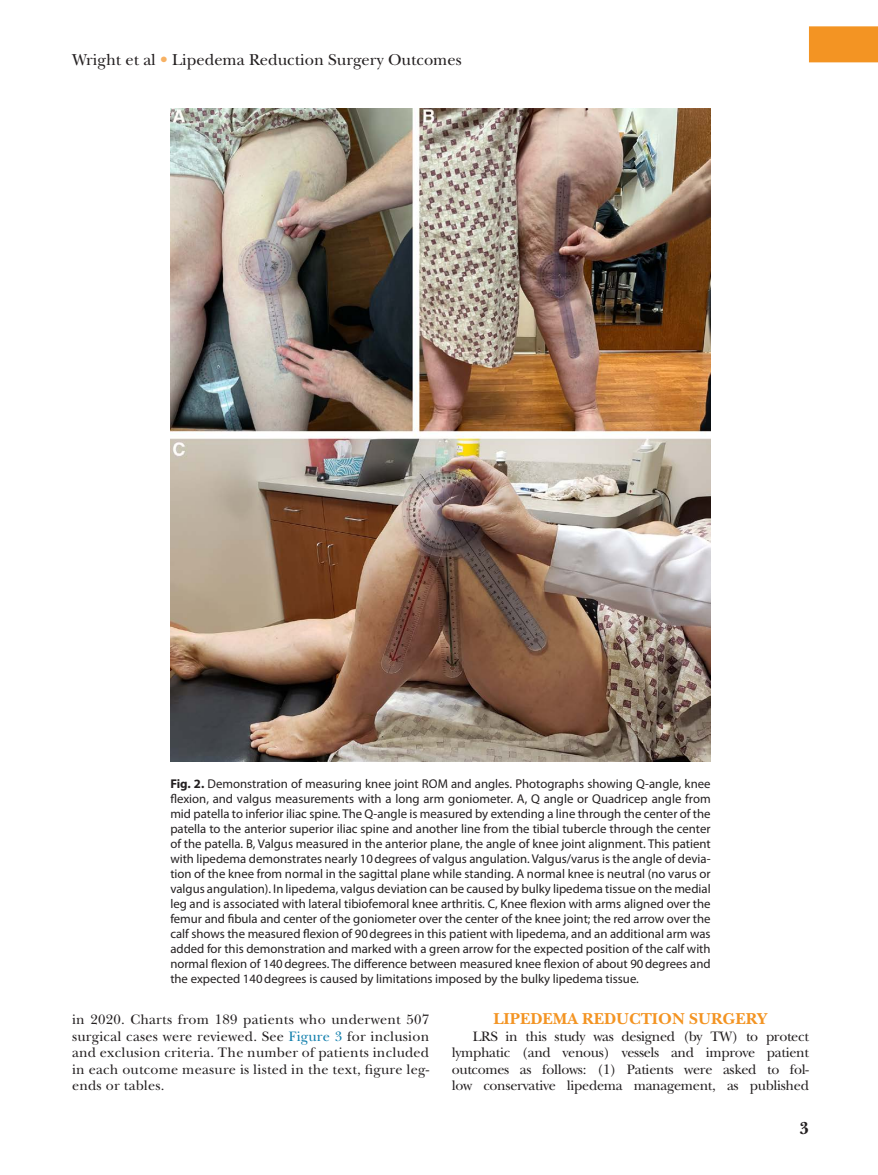
<style>
.page{position:relative;width:878px;height:1175px;background:#fff}
.page>*{position:absolute;margin:0;border:0;box-sizing:border-box;transform-origin:0 0}
.t1{font:700 18px "New Baskerville Std";color:#231f20}
.t2{font:16.5px "New Baskerville Std";color:#231f20}
.t3{font:700 16.5px "New Baskerville Std";color:#f39423}
.t4{font:14.25px/16.5px "New Baskerville Std";letter-spacing:.01em;color:#231f20;text-align:justify}
.t5{font:12.75px/15px "Myriad Pro";color:#231f20;text-align:justify}
.s1{color:#f7b163}
.s2{font-weight:700}
.s3{color:#0f7eac}
</style>
<div class="page">
<div style="left:808px;top:26px;width:70px;height:36px;background:#f39423"></div>
<img style="left:170px;top:108px;width:540px;height:654px">
<p class="t2" style="left:72px;top:50px;width:391px">Wright et al <span class="s1">•</span> Lipedema Reduction Surgery Outcomes</p>
<p class="t5" style="left:170px;top:776px;width:542px"><span class="s2">Fig. 2.</span> Demonstration of measuring knee joint ROM and angles. Photographs showing Q-angle, knee flexion, and valgus measurements with a long arm goniometer. A, Q angle or Quadricep angle from mid patella to inferior iliac spine. The Q-angle is measured by extending a line through the center of the patella to the anterior superior iliac spine and another line from the tibial tubercle through the center of the patella. B, Valgus measured in the anterior plane, the angle of knee joint alignment. This patient with lipedema demonstrates nearly 10degrees of valgus angulation. Valgus/varus is the angle of devia&shy;tion of the knee from normal in the sagittal plane while standing. A normal knee is neutral (no varus or valgus angulation). I n lipedema, valgus deviation can be caused by bulky lipedema tissue on the medial leg and is associated with lateral tibiofemoral knee arthritis. C, Knee flexion with arms aligned over the femur and fibula and center of the goniometer over the center of the knee joint; the red arrow over the calf shows the measured flexion of 90degrees in this patient with lipedema, and an additional arm was added for this demonstration and marked with a green arrow for the expected position of the calf with normal flexion of 140degrees. The difference between measured knee flexion of about 90degrees and the expected 140degrees is caused by limitations imposed by the bulky lipedema tissue.</p>
<p class="t4" style="left:72px;top:1011px;width:359px">in 2020. Charts from 189 patients who underwent 507 surgical cases were reviewed. See <span class="s3">Figure 3</span> for inclusion and exclusion criteria. The number of patients included in each outcome measure is listed in the text, figure leg&shy;ends or tables.</p>
<p class="t3" style="left:493px;top:1009px;width:275px">LIPEDEMA REDUCTION SURGERY</p>
<p class="t4" style="left:451px;top:1028px;width:359px;text-indent:21px">LRS in this study was designed (by TW) to protect lymphatic (and venous) vessels and improve patient outcomes as follows: (1) Patients were asked to fol&shy;low conservative lipedema management, as published</p>
<h1 class="t1" style="left:799px;top:1118px;width:11px">3</h1>
</div>
